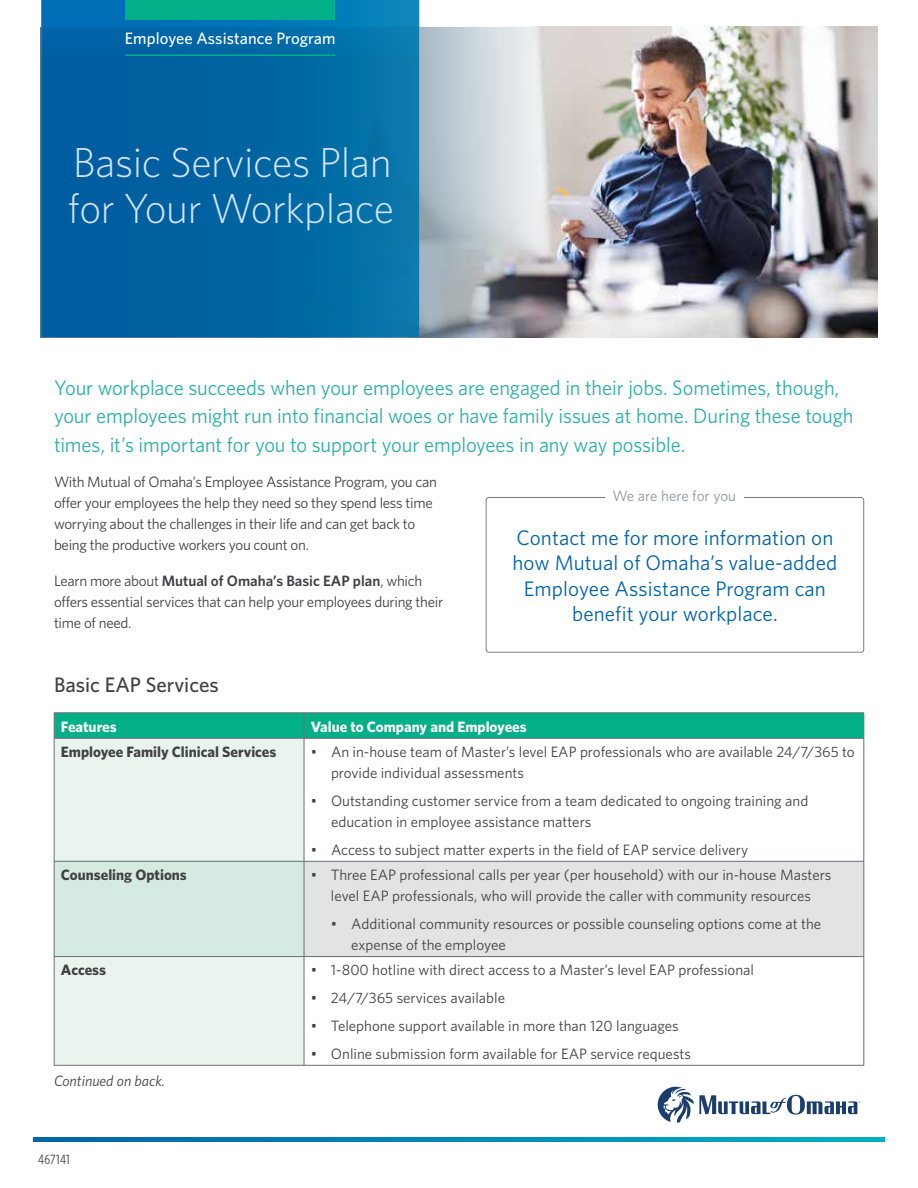
<style>
.page{position:relative;width:918px;height:1188px;background:#fff}
.page>*{position:absolute;margin:0;border:0;box-sizing:border-box;transform-origin:0 0}
.t1{font:300 42px/46.5px "Whitney";letter-spacing:-.01em;color:#d3e3f5}
.t2{font:21px/28.5px "Whitney";letter-spacing:-.005em;color:#2cafa4}
.t3{font:21px/25.5px "Whitney";letter-spacing:.005em;color:#0063a7;text-align:center}
.t4{font:500 21px "Whitney";color:#414042}
.t5{font:500 16.5px "Whitney";letter-spacing:.005em;color:#fff}
.t6{font:15px/21px "Whitney";color:#414042}
.t7{font:15px/21px "Whitney";letter-spacing:-.02em;color:#414042}
.t8{font:700 15px "Whitney";color:#414042}
.t9{font:700 15px "Whitney";color:#fff}
.t10{font:italic 15px "Whitney";color:#414042}
.t11{font:15px "Whitney";color:#939598}
.t12{font:13.5px "Whitney Condensed";letter-spacing:.005em;color:#414042}
.s1{font-weight:600}
</style>
<div class="page">
<img style="left:419px;top:27px;width:459px;height:311px">
<svg style="left:41px;top:0;width:378px;height:338px;background:#0167a4"></svg>
<hr style="left:126px;top:54px;width:209px;height:2px;background:#03af88">
<div style="left:126px;top:0;width:209px;height:20px;background:#03af88"></div>
<div style="left:55px;top:739px;width:249px;height:326px;background:#e9f4ee"></div>
<div style="left:54px;top:861px;width:250px;height:96px;background:#d5eae1"></div>
<div style="left:304px;top:861px;width:560px;height:96px;background:#e2e3e4"></div>
<svg style="left:54px;top:713px;width:811px;height:25px;background:#05ad87"></svg>
<hr style="left:54px;top:738px;width:250px;height:1px;background:#6d6e71">
<hr style="left:54px;top:738px;width:1px;height:123px;background:#6d6e71">
<hr style="left:304px;top:738px;width:560px;height:1px;background:#6d6e71">
<hr style="left:304px;top:738px;width:1px;height:123px;background:#6d6e71">
<hr style="left:864px;top:738px;width:1px;height:123px;background:#6d6e71">
<hr style="left:54px;top:861px;width:250px;height:1px;background:#6d6e71">
<hr style="left:54px;top:861px;width:1px;height:95px;background:#6d6e71">
<hr style="left:304px;top:861px;width:560px;height:1px;background:#6d6e71">
<hr style="left:304px;top:861px;width:1px;height:95px;background:#6d6e71">
<hr style="left:864px;top:861px;width:1px;height:95px;background:#6d6e71">
<hr style="left:54px;top:956px;width:250px;height:1px;background:#6d6e71">
<hr style="left:54px;top:957px;width:1px;height:108px;background:#6d6e71">
<hr style="left:304px;top:956px;width:560px;height:1px;background:#6d6e71">
<hr style="left:304px;top:957px;width:1px;height:108px;background:#6d6e71">
<hr style="left:864px;top:957px;width:1px;height:108px;background:#6d6e71">
<hr style="left:54px;top:1065px;width:250px;height:1px;background:#6d6e71">
<hr style="left:304px;top:1065px;width:560px;height:1px;background:#6d6e71">
<div style="left:486px;top:497px;width:378px;height:156px;border:1px solid #6d6e71;border-radius:3px"></div>
<div style="left:606px;top:477px;width:138px;height:36px;background:#fff"></div>
<svg style="left:34px;top:1137px;width:850px;height:4px;background:#0089b3"></svg>
<svg style="left:658px;top:1087px;width:202px;height:36px"></svg>
<p class="t5" style="left:125px;top:27px;width:212px">Employee Assistance Program</p>
<h1 class="t1" style="left:68px;top:138px;width:328px">Basic Services Plan for Your Workplace</h1>
<p class="t2" style="left:54px;top:373px;width:801px">Your workplace succeeds when your employees are engaged in their jobs. Sometimes, though, your employees might run into financial woes or have family issues at home. During these tough times, it’s important for you to support your employees in any way possible.</p>
<p class="t7" style="left:54px;top:471px;width:385px">With Mutual of Omaha’s Employee Assistance Program, you can offer your employees the help they need so they spend less time worrying about the challenges in their life and can get back to being the productive workers you count on.</p>
<p class="t7" style="left:54px;top:570px;width:391px">Learn more about <span class="s1">Mutual of Omaha’s Basic EAP plan</span>, which offers essential services that can help your employees during their time of need.</p>
<p class="t11" style="left:612px;top:486px;width:125px">We are here for you</p>
<h2 class="t3" style="left:512px;top:524px;width:326px">Contact me for more information on how Mutual of Omaha’s value-added<br>Employee Assistance Program can benefit your workplace.</h2>
<h2 class="t4" style="left:54px;top:671px;width:166px">Basic EAP Services</h2>
<p class="t9" style="left:61px;top:716px;width:57px">Features</p>
<p class="t9" style="left:311px;top:716px;width:218px">Value to Company and Employees</p>
<p class="t8" style="left:61px;top:742px;width:217px">Employee Family Clinical Services</p>
<p class="t6" style="left:331px;top:741px;width:525px;text-indent:-20px">• An in-house team of Master’s level EAP professionals who are available 24/7/365 to provide individual assessments</p>
<p class="t6" style="left:331px;top:790px;width:479px;text-indent:-20px">• Outstanding customer service from a team dedicated to ongoing training and education in employee assistance matters</p>
<p class="t6" style="left:311px;top:838px;width:439px">• Access to subject matter experts in the field of EAP service delivery</p>
<p class="t8" style="left:61px;top:865px;width:128px">Counseling Options</p>
<p class="t6" style="left:311px;top:864px;width:522px;text-align:center">• Three EAP professional calls per year (per household) with our in-house Masters level EAP professionals, who will provide the caller with community resources</p>
<p class="t6" style="left:351px;top:913px;width:472px;text-indent:-20px">• Additional community resources or possible counseling options come at the expense of the employee</p>
<p class="t8" style="left:61px;top:960px;width:47px">Access</p>
<p class="t6" style="left:311px;top:959px;width:445px">• 1-800 hotline with direct access to a Master’s level EAP professional</p>
<p class="t6" style="left:311px;top:987px;width:196px">• 24/7/365 services available</p>
<p class="t6" style="left:311px;top:1015px;width:370px">• Telephone support available in more than 120 languages</p>
<p class="t6" style="left:311px;top:1042px;width:382px">• Online submission form available for EAP service requests</p>
<p class="t10" style="left:54px;top:1071px;width:113px">Continued on back.</p>
<p class="t12" style="left:38px;top:1151px;width:33px">467141</p>
</div>
